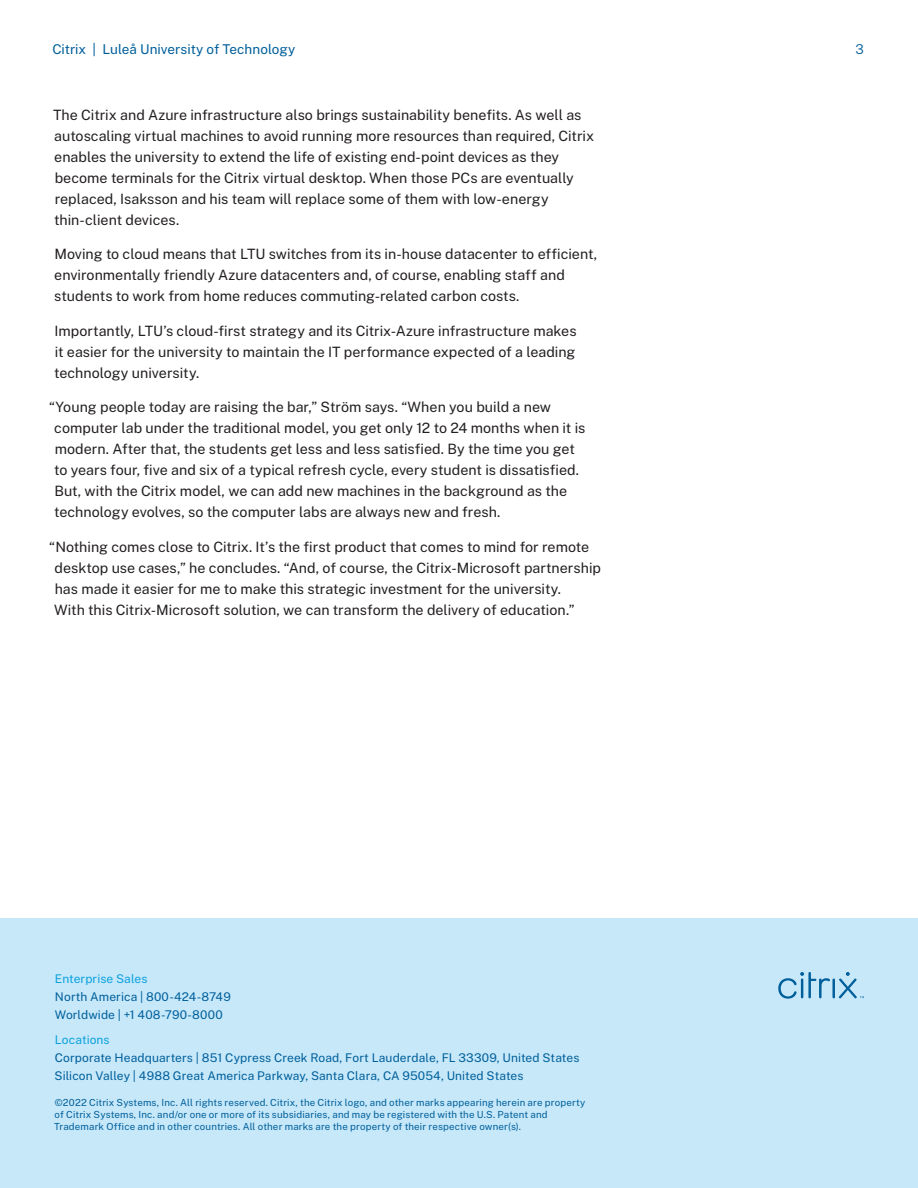
<style>
.page{position:relative;width:918px;height:1188px;background:#fff}
.page>*{position:absolute;margin:0;border:0;box-sizing:border-box;transform-origin:0 0}
.Body{font:14.25px/21px "Public Sans";color:#231f20}
.Header_page_number{font:13.5px "Public Sans";color:#005f9b}
.t1{font:300 13.5px "Public Sans";color:#005f9b}
.Contact{font:12px/18px "Public Sans";letter-spacing:.01em;color:#005f9b}
.Legal_copyright{font:9.75px/12px "Public Sans";letter-spacing:.015em;color:#005f9b}
.s1{color:#0ca1dd}
</style>
<div class="page">
<div style="left:0;top:918px;width:918px;height:270px;background:#c6e8f9"></div>
<hr style="left:832px;top:979px;width:3px;height:19px;background:#005f9b">
<svg style="left:778px;top:972px;width:52px;height:27px"></svg>
<svg style="left:839px;top:972px;width:25px;height:26px"></svg>
<p class="Header_page_number" style="left:52px;top:39px;width:245px">Citrix | Luleå University of Technology</p>
<p class="Body" style="left:53px;top:103px;width:542px">The Citrix and Azure infrastructure also brings sustainability benefits. As well as autoscaling virtual machines to avoid running more resources than required, Citrix enables the university to extend the life of existing end-point devices as they become terminals for the Citrix virtual desktop. When those PCs are eventually replaced, Isaksson and his team will replace some of them with low-energy thin-client devices.</p>
<p class="Body" style="left:54px;top:243px;width:544px">Moving to cloud means that LTU switches from its in-house datacenter to efficient, environmentally friendly Azure datacenters and, of course, enabling staff and students to work from home reduces commuting-related carbon costs.</p>
<p class="Body" style="left:54px;top:319px;width:524px;text-align:justify">Importantly, LTU’s cloud-first strategy and its Citrix-Azure infrastructure makes it easier for the university to maintain the IT performance expected of a leading technology university.</p>
<p class="Body" style="left:54px;top:396px;width:533px;text-indent:-5px">“Young people today are raising the bar,” Ström says. “When you build a new computer lab under the traditional model, you get only 12 to 24 months when it is modern. After that, the students get less and less satisfied. By the time you get to years four, five and six of a typical refresh cycle, every student is dissatisfied.<br>But, with the Citrix model, we can add new machines in the background as the technology evolves, so the computer labs are always new and fresh.</p>
<p class="Body" style="left:54px;top:535px;width:548px;text-indent:-5px">“Nothing comes close to Citrix. It’s the first product that comes to mind for remote desktop use cases,” he concludes. “And, of course, the Citrix-Microsoft partnership has made it easier for me to make this strategic investment for the university.<br>With this Citrix-Microsoft solution, we can transform the delivery of education.”</p>
<p class="Contact" style="left:55px;top:969px;width:178px"><span class="s1">Enterprise Sales<br></span>North America | 800-424-8749<br>Worldwide | +1 408-790-8000</p>
<p class="Contact" style="left:55px;top:1030px;width:526px"><span class="s1">Locations<br></span>Corporate Headquarters | 851 Cypress Creek Road, Fort Lauderdale, FL 33309, United States<br>Silicon Valley | 4988 Great America Parkway, Santa Clara, CA 95054, United States</p>
<p class="Legal_copyright" style="left:54px;top:1095px;width:533px">©2022 Citrix Systems, Inc. All rights reserved. Citrix, the Citrix logo, and other marks appearing herein are property of Citrix Systems, Inc. and/or one or more of its subsidiaries, and may be registered with the U.S. Patent and<br>Trademark Office and in other countries. All other marks are the property of their respective owner(s).</p>
<p class="t1" style="left:856px;top:39px;width:10px">3</p>
</div>
